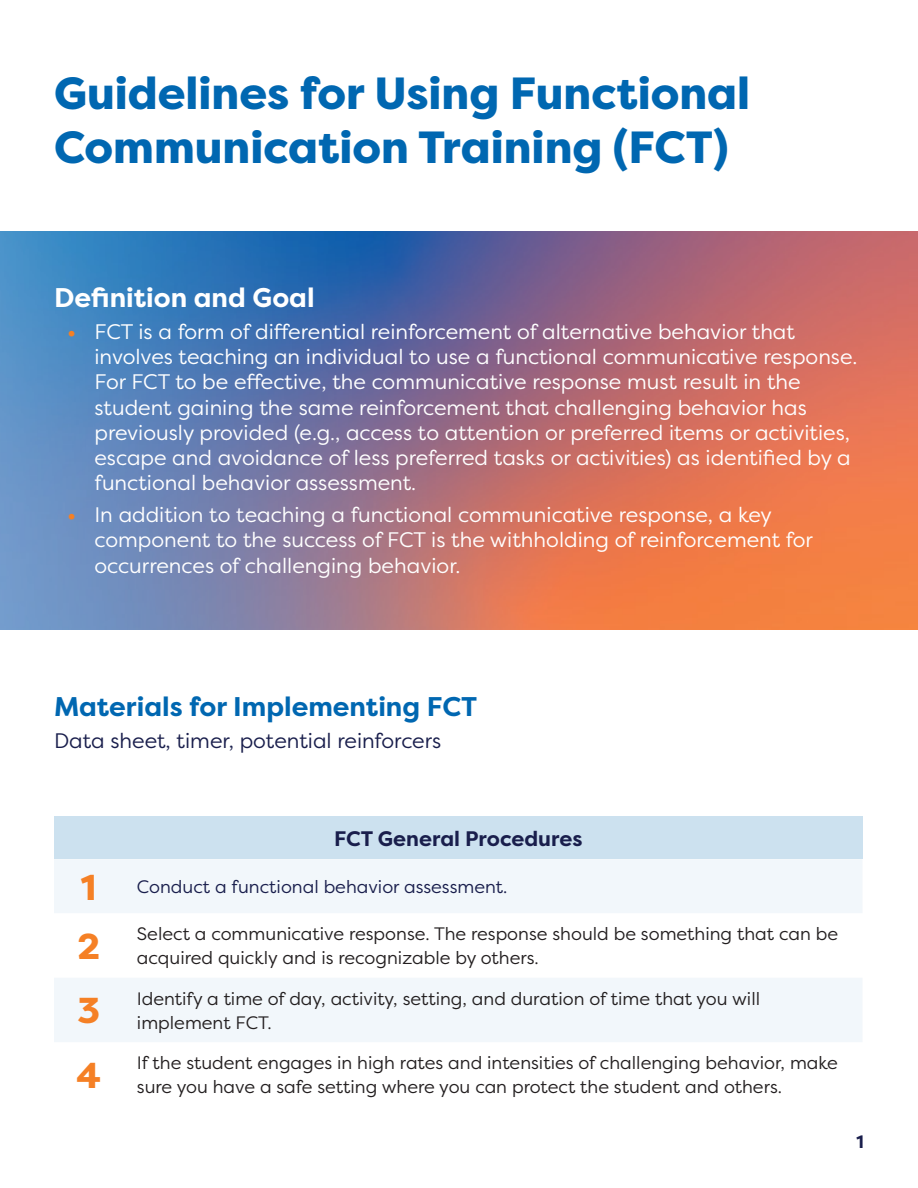
<style>
.page{position:relative;width:918px;height:1188px;background:#fff}
.page>*{position:absolute;margin:0;border:0;box-sizing:border-box;transform-origin:0 0}
.t1{font:800 45px/54px "Filson Pro";color:#0067b1}
.t2{font:800 36px "Filson Pro";color:#f58025}
.t3{font:700 27px "Filson Pro";color:#0067b1}
.t4{font:700 27px "Filson Pro";color:#fff}
.t5{font:21px/25.2px "Filson Pro";color:#fff}
.t6{font:21px "Filson Pro";color:#191e4c}
.t7{font:700 21px "Filson Pro";color:#191e4c}
.t8{font:18px/24px "Filson Pro";color:#231f20}
.t9{font:18px "Filson Pro";color:#191e4c}
.t10{font:700 18px "Filson Pro";color:#191e4c}
.s1{font-weight:700;color:#f58025}
</style>
<div class="page">
<div style="left:54px;top:816px;width:808px;height:43px;background:#cce1ef"></div>
<svg style="left:54px;top:859px;width:808px;height:183px;fill:#f2f7fb"></svg>
<img style="left:0;top:231px;width:918px;height:399px">
<p class="t1" style="left:54px;top:67px;width:698px">Guidelines for Using Functional<br>Communication Training (FCT)</p>
<p class="t4" style="left:54px;top:281px;width:262px">Definition and Goal</p>
<p class="t5" style="left:94px;top:318px;width:765px;text-indent:-27px"><span class="s1">•</span> FCT is a form of differential reinforcement of alternative behavior that involves teaching an individual to use a functional communicative response.<br>For FCT to be effective, the communicative response must result in the student gaining the same reinforcement that challenging behavior has previously provided (e.g., access to attention or preferred items or activities, escape and avoidance of less preferred tasks or activities) as identified by a functional behavior assessment.</p>
<p class="t5" style="left:94px;top:502px;width:720px;text-indent:-27px"><span class="s1">•</span> In addition to teaching a functional communicative response, a key component to the success of FCT is the withholding of reinforcement for occurrences of challenging behavior.</p>
<p class="t3" style="left:54px;top:689px;width:425px">Materials for Implementing FCT</p>
<p class="t6" style="left:54px;top:727px;width:389px">Data sheet, timer, potential reinforcers</p>
<p class="t7" style="left:334px;top:825px;width:250px">FCT General Procedures</p>
<p class="t2" style="left:81px;top:865px;width:17px">1</p>
<p class="t9" style="left:137px;top:875px;width:372px">Conduct a functional behavior assessment.</p>
<p class="t2" style="left:77px;top:924px;width:24px">2</p>
<p class="t8" style="left:137px;top:921px;width:703px">Select a communicative response. The response should be something that can be acquired quickly and is recognizable by others.</p>
<p class="t2" style="left:77px;top:988px;width:24px">3</p>
<p class="t8" style="left:137px;top:986px;width:625px">Identify a time of day, activity, setting, and duration of time that you will implement FCT.</p>
<p class="t2" style="left:77px;top:1053px;width:26px">4</p>
<p class="t8" style="left:137px;top:1050px;width:703px">If the student engages in high rates and intensities of challenging behavior, make sure you have a safe setting where you can protect the student and others.</p>
<p class="t10" style="left:857px;top:1130px;width:9px">1</p>
</div>
